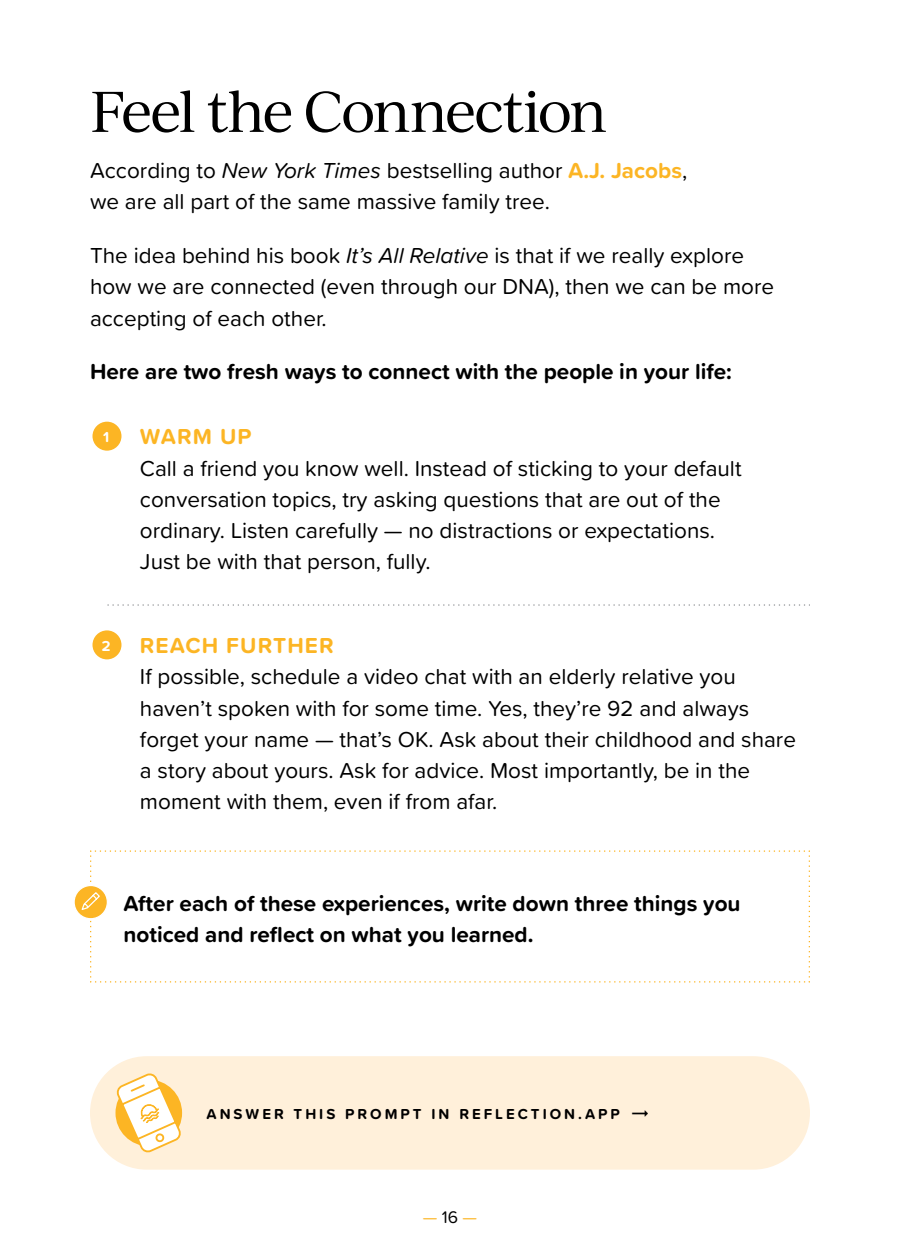
<style>
.page{position:relative;width:900px;height:1260px;background:#fff}
.page>*{position:absolute;margin:0;border:0;box-sizing:border-box;transform-origin:0 0}
.t1{font:55px "Ivy Journal";letter-spacing:-.05em;color:#000}
.t2{font:22.5px/31.2px "Proxima Soft";color:#000}
.t3{font:700 22.5px/31.2px "Proxima Soft";color:#000}
.t4{font:700 22.5px "Proxima Soft";letter-spacing:.05em;color:#fcb524}
.t5{font:17.5px "Proxima Soft";color:#fcb524}
.t6{font:700 15px "Proxima Soft";letter-spacing:.2em;color:#000}
.t7{font:700 15px "Proxima Soft";color:#fff}
.s1{font-style:italic}
.s2{font-weight:700;color:#fcb524}
.s3{color:#000}
</style>
<div class="page">
<svg style="left:108px;top:604px;width:702px;height:2px"></svg>
<div style="left:91px;top:420px;width:32px;height:32px;background:#fcb524;border-radius:50%"></div>
<div style="left:90px;top:419px;width:34px;height:34px;border:2px solid #fff;border-radius:50%"></div>
<div style="left:91px;top:629px;width:32px;height:32px;background:#fcb524;border-radius:50%"></div>
<div style="left:90px;top:628px;width:34px;height:34px;border:2px solid #fff;border-radius:50%"></div>
<svg style="left:74px;top:885px;width:33px;height:34px"></svg>
<div style="left:73px;top:885px;width:35px;height:34px;border:1px solid #fff;border-radius:50%"></div>
<svg style="left:80px;top:851px;width:730px;height:131px"></svg>
<div style="left:90px;top:1056px;width:720px;height:114px;background:#fff0da;border-radius:57px"></div>
<svg style="left:115px;top:1073px;width:68px;height:80px"></svg>
<h1 class="t1" style="left:90px;top:73px;width:519px">Feel the Connection</h1>
<p class="t2" style="left:90px;top:154px;width:599px">According to <span class="s1">New York Times</span> bestselling author <span class="s2">A.J. Jacobs</span>, we are all part of the same massive family tree.</p>
<p class="t2" style="left:90px;top:239px;width:686px">The idea behind his book <span class="s1">It’s All Relative</span> is that if we really explore how we are connected (even through our DNA), then we can be more accepting of each other.</p>
<p class="t3" style="left:90px;top:355px;width:644px">Here are two fresh ways to connect with the people in your life:</p>
<p class="t7" style="left:103px;top:426px;width:8px">1</p>
<p class="t4" style="left:140px;top:420px;width:113px">WARM UP</p>
<p class="t2" style="left:140px;top:451px;width:603px">Call a friend you know well. Instead of sticking to your default conversation topics, try asking questions that are out of the ordinary. Listen carefully — no distractions or expectations.<br>Just be with that person, fully.</p>
<p class="t7" style="left:102px;top:634px;width:10px">2</p>
<p class="t4" style="left:140px;top:629px;width:195px">REACH FURTHER</p>
<p class="t2" style="left:140px;top:660px;width:658px">If possible, schedule a video chat with an elderly relative you haven’t spoken with for some time. Yes, they’re 92 and always forget your name — that’s OK. Ask about their childhood and share a story about yours. Ask for advice. Most importantly, be in the moment with them, even if from afar.</p>
<p class="t3" style="left:124px;top:887px;width:619px">After each of these experiences, write down three things you noticed and reflect on what you learned.</p>
<p class="t6" style="left:206px;top:1102px;width:415px">ANSWER THIS PROMPT IN REFLECTION.APP</p>
<p class="t5" style="left:423px;top:1204px;width:56px">— <span class="s3">16</span> —</p>
</div>
